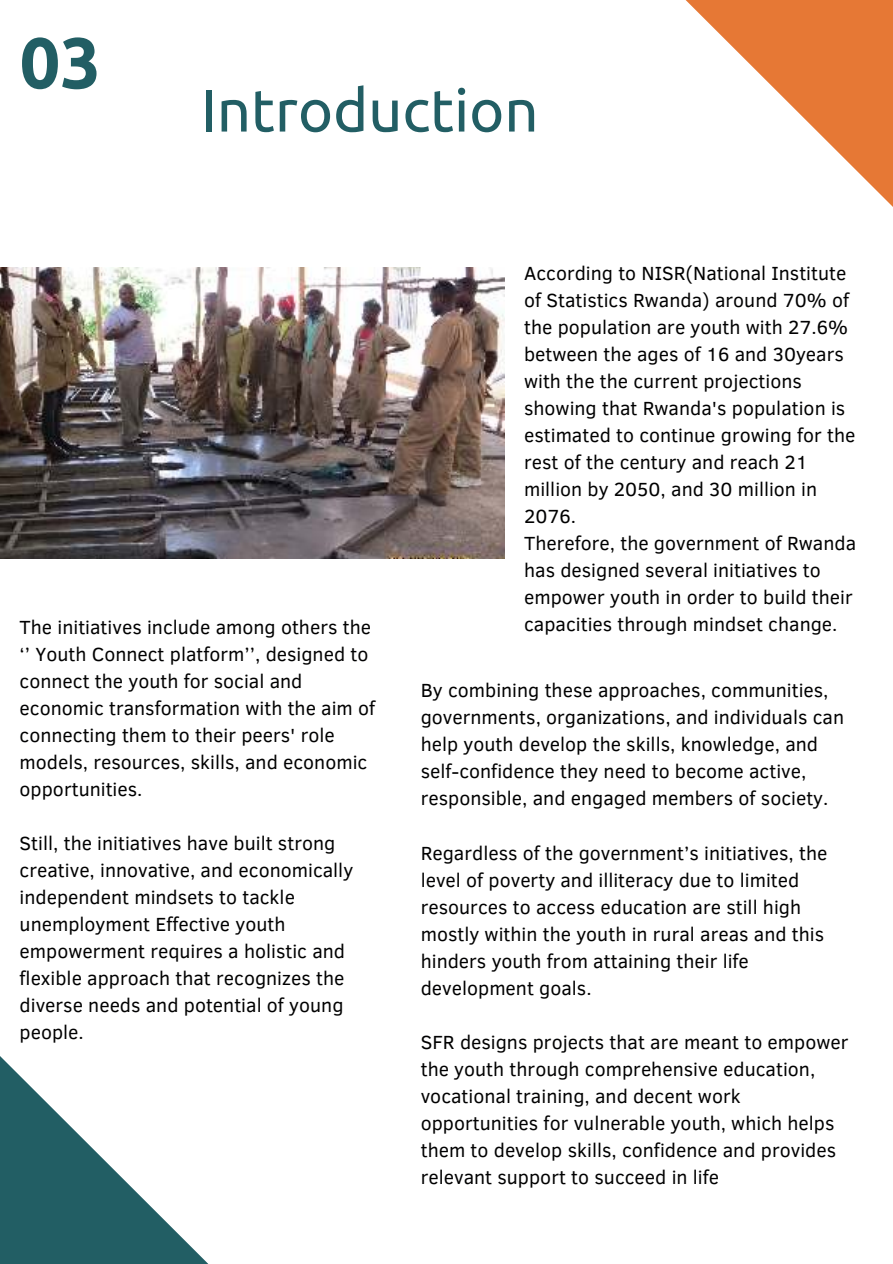
<style>
.page{position:relative;width:893px;height:1264px;background:#fff}
.page>*{position:absolute;margin:0;border:0;box-sizing:border-box;transform-origin:0 0}
.t1{font:700 71.7px "Ubuntu";color:#225e64}
.t2{font:59.55px "Ubuntu";color:#225e64}
.t3{font:19.5px/27px "Clear Sans";color:#000001}
</style>
<div class="page">
<svg style="left:0;top:1056px;width:208px;height:207px"></svg>
<svg style="left:685px;top:0;width:207px;height:206px"></svg>
<img style="left:0;top:267px;width:504px;height:292px">
<h1 class="t1" style="left:20px;top:19px;width:83px">03</h1>
<h2 class="t2" style="left:201px;top:74px;width:339px">Introduction</h2>
<p class="t3" style="left:524px;top:259px;width:333px">According to NISR(National Institute of Statistics Rwanda) around 70% of the population are youth with 27.6% between the ages of 16 and 30years with the the current projections showing that Rwanda's population is estimated to continue growing for the rest of the century and reach 21 million by 2050, and 30 million in 2076.<br>Therefore, the government of Rwanda has designed several initiatives to empower youth in order to build their</p>
<p class="t3" style="left:20px;top:613px;width:353px">The initiatives include among others the</p>
<p class="t3" style="left:524px;top:610px;width:315px">capacities through mindset change.</p>
<p class="t3" style="left:20px;top:640px;width:357px">‘’ Youth Connect platform’’, designed to connect the youth for social and economic transformation with the aim of connecting them to their peers' role models, resources, skills, and economic opportunities.</p>
<p class="t3" style="left:20px;top:829px;width:335px">Still, the initiatives have built strong creative, innovative, and economically independent mindsets to tackle unemployment Effective youth empowerment requires a holistic and flexible approach that recognizes the diverse needs and potential of young people.</p>
<p class="t3" style="left:420px;top:677px;width:425px">By combining these approaches, communities, governments, organizations, and individuals can help youth develop the skills, knowledge, and self-confidence they need to become active, responsible, and engaged members of society.</p>
<p class="t3" style="left:420px;top:839px;width:408px">Regardless of the government’s initiatives, the level of poverty and illiteracy due to limited resources to access education are still high mostly within the youth in rural areas and this hinders youth from attaining their life development goals.</p>
<p class="t3" style="left:420px;top:1028px;width:429px">SFR designs projects that are meant to empower the youth through comprehensive education, vocational training, and decent work opportunities for vulnerable youth, which helps them to develop skills, confidence and provides relevant support to succeed in life</p>
</div>
